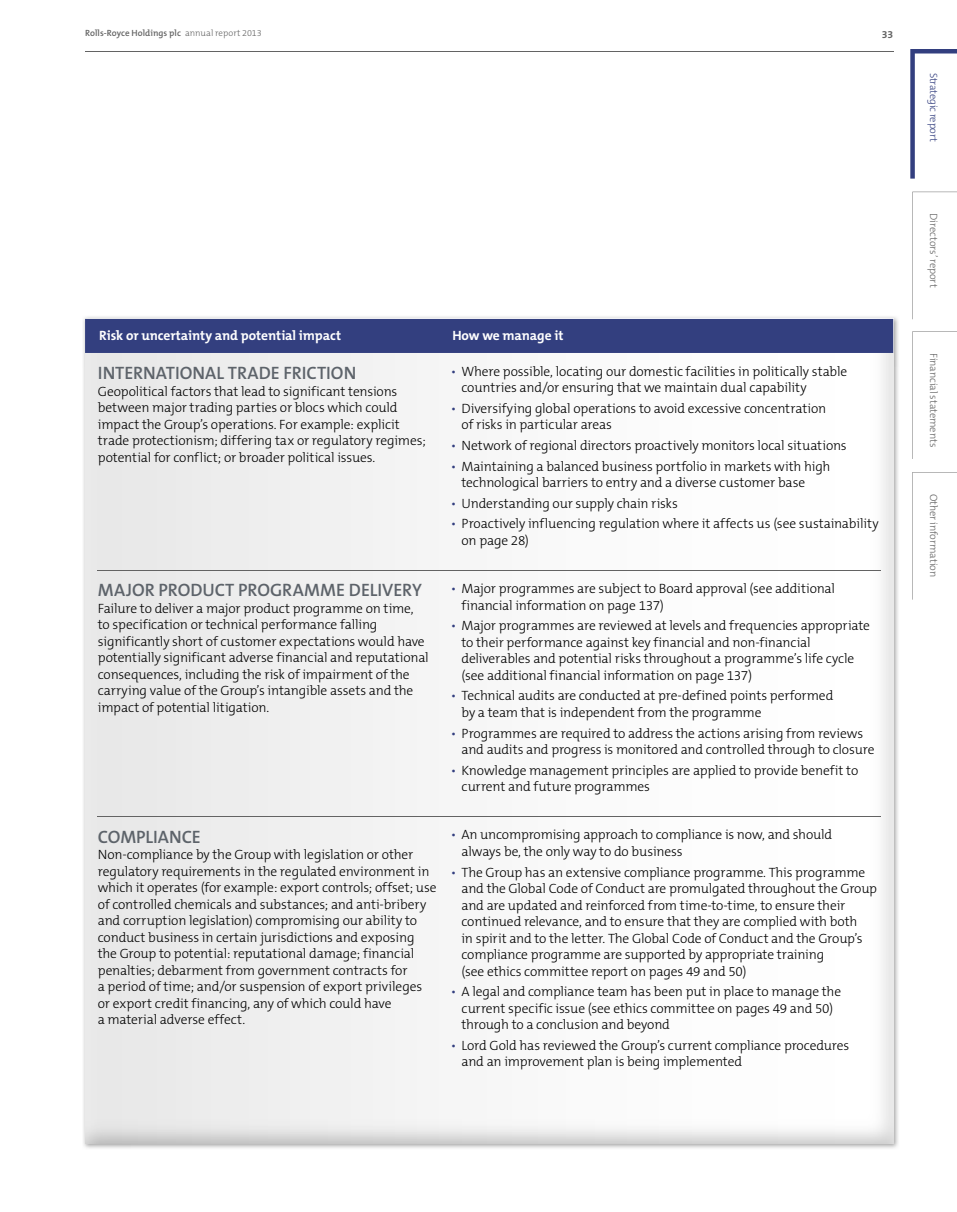
<style>
.page{position:relative;width:957px;height:1212px;background:#fff}
.page>*{position:absolute;margin:0;border:0;box-sizing:border-box;transform-origin:0 0}
.t1{font:600 18px "The Mix B W6";color:#5d636a}
.t2{font:300 13.5px/16.5px "The Mix B W3";letter-spacing:-.01em;color:#000}
.t3{font:700 13.5px "The Mix B W7";letter-spacing:-.005em;color:#fff}
.t4{font:300 10.5px "The Mix B W3";letter-spacing:-.01em;color:#636363}
.t5{font:300 10.5px "The Mix B W3";letter-spacing:-.02em;color:#333f7f}
.t6{font:700 10.5px "The Mix B W7";color:#636363}
.t7{font:600 9px "The Mix B W6";color:#636363}
.s1{font-family:"The Mix B W3";font-weight:300}
.s2{color:#333f7f}
</style>
<div class="page">
<img style="left:83px;top:316px;width:815px;height:50px">
<img style="left:83px;top:366px;width:49px;height:782px">
<img style="left:850px;top:366px;width:48px;height:782px">
<img style="left:85px;top:629px;width:592px;height:514px">
<img style="left:677px;top:353px;width:216px;height:790px">
<img style="left:85px;top:353px;width:593px;height:276px">
<div style="left:85px;top:319px;width:808px;height:34px;background:#333f7f"></div>
<hr style="left:98px;top:816px;width:353px;height:1px;background:#636363">
<hr style="left:451px;top:816px;width:429px;height:1px;background:#636363">
<hr style="left:98px;top:570px;width:353px;height:1px;background:#636363">
<hr style="left:451px;top:570px;width:429px;height:1px;background:#636363">
<hr style="left:85px;top:51px;width:808px;height:1px;background:#636363">
<svg style="left:910px;top:49px;width:47px;height:130px"></svg>
<svg style="left:912px;top:331px;width:45px;height:128px"></svg>
<svg style="left:912px;top:192px;width:45px;height:127px"></svg>
<svg style="left:912px;top:472px;width:45px;height:128px"></svg>
<p class="t7" style="left:85px;top:28px;width:178px">Rolls-Royce Holdings plc <span class="s1">annual report 2013</span></p>
<p class="t6" style="left:882px;top:27px;width:13px">33</p>
<p class="t3" style="left:99px;top:327px;width:243px">Risk or uncertainty and potential impact</p>
<p class="t3" style="left:452px;top:327px;width:113px">How we manage it</p>
<p class="t1" style="left:98px;top:361px;width:260px">INTERNATIONAL TRADE FRICTION</p>
<p class="t2" style="left:98px;top:383px;width:329px">Geopolitical factors that lead to significant tensions between major trading parties or blocs which could impact the Group’s operations. For example: explicit trade protectionism; differing tax or regulatory regimes; potential for conflict; or broader political issues.</p>
<p class="t2" style="left:461px;top:363px;width:387px;text-indent:-11px"><span class="s2">•</span> Where possible, locating our domestic facilities in politically stable countries and/or ensuring that we maintain dual capability</p>
<p class="t2" style="left:461px;top:400px;width:366px;text-indent:-11px"><span class="s2">•</span> Diversifying global operations to avoid excessive concentration of risks in particular areas</p>
<p class="t2" style="left:451px;top:437px;width:397px"><span class="s2">•</span> Network of regional directors proactively monitors local situations</p>
<p class="t2" style="left:461px;top:458px;width:370px;text-indent:-11px"><span class="s2">•</span> Maintaining a balanced business portfolio in markets with high technological barriers to entry and a diverse customer base</p>
<p class="t2" style="left:451px;top:495px;width:228px"><span class="s2">•</span> Understanding our supply chain risks</p>
<p class="t2" style="left:461px;top:516px;width:419px;text-indent:-11px"><span class="s2">•</span> Proactively influencing regulation where it affects us (see sustainability on page 28)</p>
<p class="t1" style="left:98px;top:579px;width:325px">MAJOR PRODUCT PROGRAMME DELIVERY</p>
<p class="t2" style="left:98px;top:600px;width:332px">Failure to deliver a major product programme on time, to specification or technical performance falling significantly short of customer expectations would have potentially significant adverse financial and reputational consequences, including the risk of impairment of the carrying value of the Group’s intangible assets and the impact of potential litigation.</p>
<p class="t1" style="left:98px;top:825px;width:104px">COMPLIANCE</p>
<p class="t2" style="left:98px;top:846px;width:340px">Non-compliance by the Group with legislation or other regulatory requirements in the regulated environment in which it operates (for example: export controls; offset; use of controlled chemicals and substances; and anti-bribery and corruption legislation) compromising our ability to conduct business in certain jurisdictions and exposing the Group to potential: reputational damage; financial penalties; debarment from government contracts for<br>a period of time; and/or suspension of export privileges or export credit financing, any of which could have<br>a material adverse effect.</p>
<p class="t2" style="left:461px;top:580px;width:375px;text-indent:-11px"><span class="s2">•</span> Major programmes are subject to Board approval (see additional financial information on page 137)</p>
<p class="t2" style="left:461px;top:617px;width:410px;text-indent:-11px"><span class="s2">•</span> Major programmes are reviewed at levels and frequencies appropriate to their performance against key financial and non-financial deliverables and potential risks throughout a programme’s life cycle (see additional financial information on page 137)</p>
<p class="t2" style="left:461px;top:688px;width:373px;text-indent:-11px"><span class="s2">•</span> Technical audits are conducted at pre-defined points performed by a team that is independent from the programme</p>
<p class="t2" style="left:461px;top:725px;width:414px;text-indent:-11px"><span class="s2">•</span> Programmes are required to address the actions arising from reviews and audits and progress is monitored and controlled through to closure</p>
<p class="t2" style="left:461px;top:762px;width:398px;text-indent:-11px"><span class="s2">•</span> Knowledge management principles are applied to provide benefit to current and future programmes</p>
<p class="t2" style="left:461px;top:827px;width:372px;text-indent:-11px"><span class="s2">•</span> An uncompromising approach to compliance is now, and should always be, the only way to do business</p>
<p class="t2" style="left:461px;top:864px;width:417px;text-indent:-11px"><span class="s2">•</span> The Group has an extensive compliance programme. This programme and the Global Code of Conduct are promulgated throughout the Group and are updated and reinforced from time-to-time, to ensure their continued relevance, and to ensure that they are complied with both<br>in spirit and to the letter. The Global Code of Conduct and the Group’s compliance programme are supported by appropriate training<br>(see ethics committee report on pages 49 and 50)</p>
<p class="t2" style="left:461px;top:983px;width:381px;text-indent:-11px"><span class="s2">•</span> A legal and compliance team has been put in place to manage the current specific issue (see ethics committee on pages 49 and 50) through to a conclusion and beyond</p>
<p class="t2" style="left:461px;top:1037px;width:389px;text-indent:-11px"><span class="s2">•</span> Lord Gold has reviewed the Group’s current compliance procedures and an improvement plan is being implemented</p>
<p class="t5" style="left:940px;top:73px;width:71px;rotate:90deg">Strategic report</p>
<p class="t4" style="left:940px;top:213px;width:76px;rotate:90deg">Directors’ report</p>
<p class="t4" style="left:940px;top:353px;width:96px;rotate:90deg">Financial statements</p>
<p class="t4" style="left:940px;top:493px;width:85px;rotate:90deg">Other information</p>
</div>
